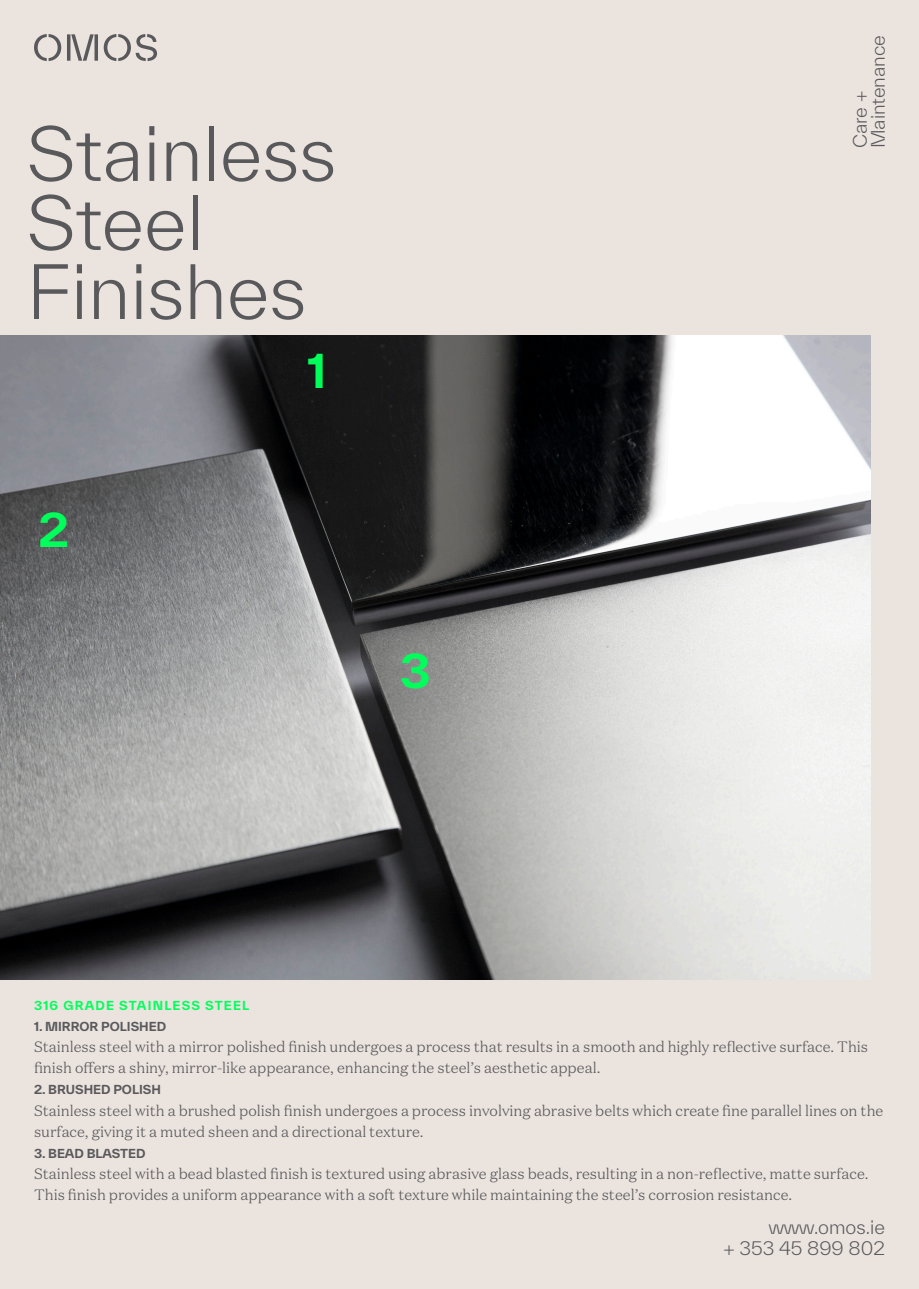
<style>
.page{position:relative;width:919px;height:1289px;background:#fff}
.page>*{position:absolute;margin:0;border:0;box-sizing:border-box;transform-origin:0 0}
.Title___Number{font:300 72px "TWK Everett";color:#59595c}
.Title___Number-2{font:700 45px "TWK Everett";color:#00ff5b}
.Body_Copy{font:300 18px "TWK Everett";color:#59595c}
.Body_Copy-2{font:300 15px/21px "Domaine Text";color:#59595c}
.Body_Copy-3{font:700 12px "TWK Everett";color:#59595c}
.Body_Copy-4{font:700 12px "TWK Everett";letter-spacing:.1em;color:#00ff5b}
</style>
<div class="page">
<div style="left:0;top:0;width:918px;height:1288px;background:#ebe3de"></div>
<img style="left:0;top:335px;width:870px;height:644px">
<svg style="left:34px;top:34px;width:27px;height:27px"></svg>
<svg style="left:67px;top:34px;width:31px;height:27px"></svg>
<svg style="left:104px;top:34px;width:53px;height:27px"></svg>
<p class="Title___Number" style="left:27px;top:105px;width:311px">Stainless</p>
<p class="Title___Number" style="left:27px;top:174px;width:178px">Steel</p>
<p class="Title___Number" style="left:27px;top:243px;width:281px">Finishes</p>
<p class="Title___Number-2" style="left:38px;top:497px;width:32px">2</p>
<p class="Title___Number-2" style="left:307px;top:338px;width:20px">1</p>
<p class="Title___Number-2" style="left:400px;top:638px;width:32px">3</p>
<p class="Body_Copy" style="left:866px;top:148px;width:115px;rotate:-90deg">Maintenance</p>
<p class="Body_Copy" style="left:848px;top:148px;width:59px;rotate:-90deg">Care +</p>
<p class="Body_Copy-4" style="left:34px;top:997px;width:217px">316 GRADE STAINLESS STEEL</p>
<p class="Body_Copy-3" style="left:34px;top:1018px;width:134px">1. MIRROR POLISHED</p>
<p class="Body_Copy-2" style="left:34px;top:1036px;width:835px">Stainless steel with a mirror polished finish undergoes a process that results in a smooth and highly reflective surface. This finish offers a shiny, mirror-like appearance, enhancing the steel’s aesthetic appeal.</p>
<p class="Body_Copy-3" style="left:34px;top:1081px;width:128px">2. BRUSHED POLISH</p>
<p class="Body_Copy-2" style="left:34px;top:1099px;width:850px">Stainless steel with a brushed polish finish undergoes a process involving abrasive belts which create fine parallel lines on the surface, giving it a muted sheen and a directional texture.</p>
<p class="Body_Copy-3" style="left:34px;top:1144px;width:113px">3. BEAD BLASTED</p>
<p class="Body_Copy-2" style="left:34px;top:1162px;width:835px">Stainless steel with a bead blasted finish is textured using abrasive glass beads, resulting in a non-reflective, matte surface.<br>This finish provides a uniform appearance with a soft texture while maintaining the steel’s corrosion resistance.</p>
<p class="Body_Copy" style="left:768px;top:1214px;width:118px">www.omos.ie</p>
<p class="Body_Copy" style="left:723px;top:1235px;width:163px">+ 353 45 899 802</p>
</div>
